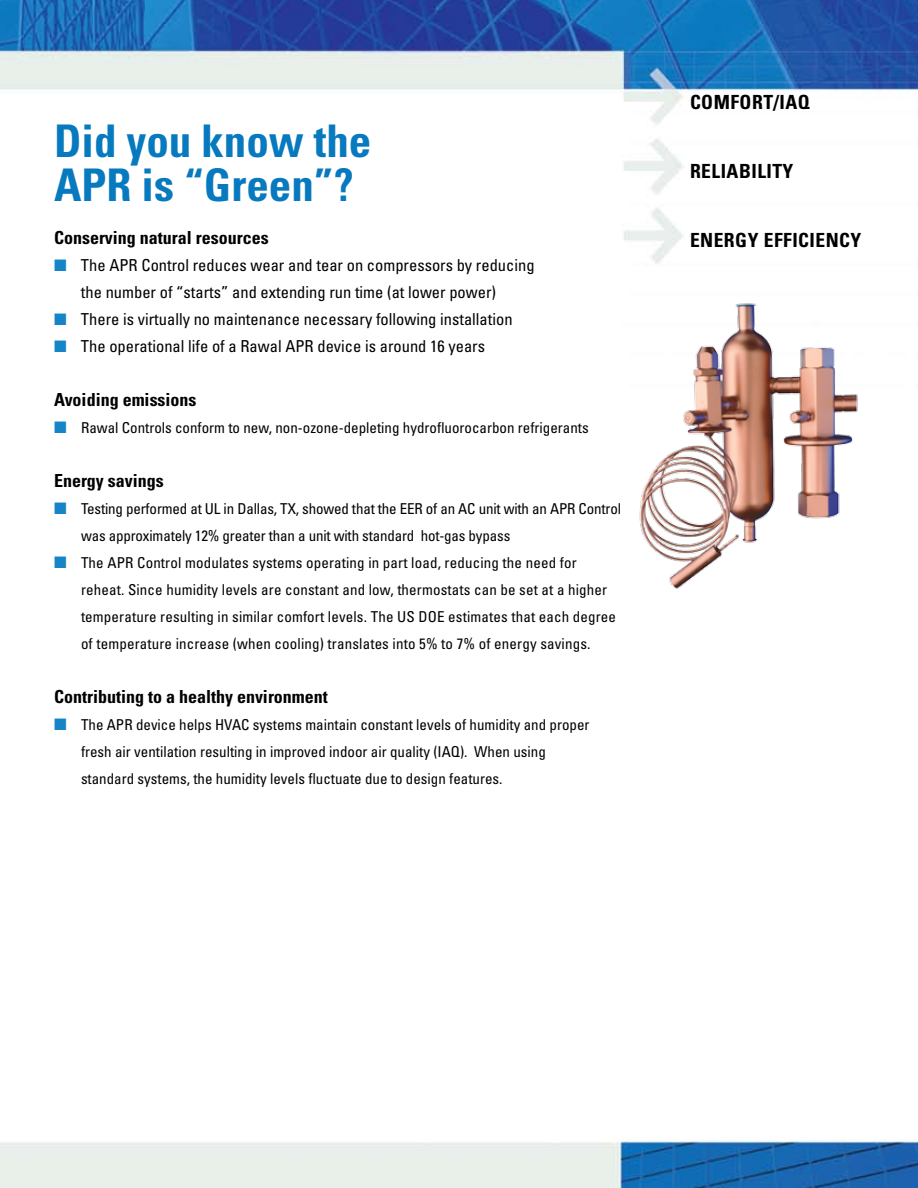
<style>
.page{position:relative;width:918px;height:1188px;background:#fff}
.page>*{position:absolute;margin:0;border:0;box-sizing:border-box;transform-origin:0 0}
.t1{font:700 condensed 45px/43.5px "Univers";color:#0779bf}
.t2{font:700 condensed 19.5px "Univers";letter-spacing:.025em;color:#000}
.t3{font:700 condensed 18px "Univers";color:#000}
.t4{font:condensed 16.5px/27px "Univers";color:#000}
.t5{font:condensed 15px/27px "Univers";color:#000}
.s1{color:#1685c7}
</style>
<div class="page">
<img style="left:0;top:0;width:918px;height:1188px">
<div style="left:636px;top:992px;width:282px;height:129px;background:#fff"></div>
<img style="left:621px;top:299px;width:256px;height:306px">
<h1 class="t1" style="left:54px;top:119px;width:319px">Did you know the<br>APR is “Green”?</h1>
<p class="t3" style="left:54px;top:226px;width:216px">Conserving natural resources</p>
<p class="t4" style="left:81px;top:251px;width:455px;text-indent:-27px"><span class="s1">■</span> The APR Control reduces wear and tear on compressors by reducing the number of “starts” and extending run time (at lower power)</p>
<p class="t4" style="left:54px;top:305px;width:460px"><span class="s1">■</span> There is virtually no maintenance necessary following installation</p>
<p class="t4" style="left:54px;top:332px;width:433px"><span class="s1">■</span> The operational life of a Rawal APR device is around 16 years</p>
<p class="t3" style="left:54px;top:388px;width:144px">Avoiding emissions</p>
<p class="t5" style="left:54px;top:414px;width:536px"><span class="s1">■</span> Rawal Controls conform to new, non-ozone-depleting hydrofluorocarbon refrigerants</p>
<p class="t3" style="left:54px;top:469px;width:111px">Energy savings</p>
<p class="t5" style="left:81px;top:495px;width:542px;text-indent:-27px"><span class="s1">■</span> Testing performed at UL in Dallas, TX, showed that the EER of an AC unit with an APR Control was approximately 12% greater than a unit with standard hot-gas bypass</p>
<p class="t5" style="left:81px;top:549px;width:537px;text-indent:-27px"><span class="s1">■</span> The APR Control modulates systems operating in part load, reducing the need for reheat. Since humidity levels are constant and low, thermostats can be set at a higher temperature resulting in similar comfort levels. The US DOE estimates that each degree of temperature increase (when cooling) translates into 5% to 7% of energy savings.</p>
<p class="t3" style="left:54px;top:685px;width:275px">Contributing to a healthy environment</p>
<p class="t5" style="left:81px;top:711px;width:510px;text-indent:-27px"><span class="s1">■</span> The APR device helps HVAC systems maintain constant levels of humidity and proper fresh air ventilation resulting in improved indoor air quality (IAQ). When using standard systems, the humidity levels fluctuate due to design features.</p>
<h2 class="t2" style="left:690px;top:90px;width:121px">Comfort/IAQ</h2>
<h2 class="t2" style="left:690px;top:159px;width:105px">Reliability</h2>
<h2 class="t2" style="left:690px;top:228px;width:173px">Energy Effici ency</h2>
</div>
